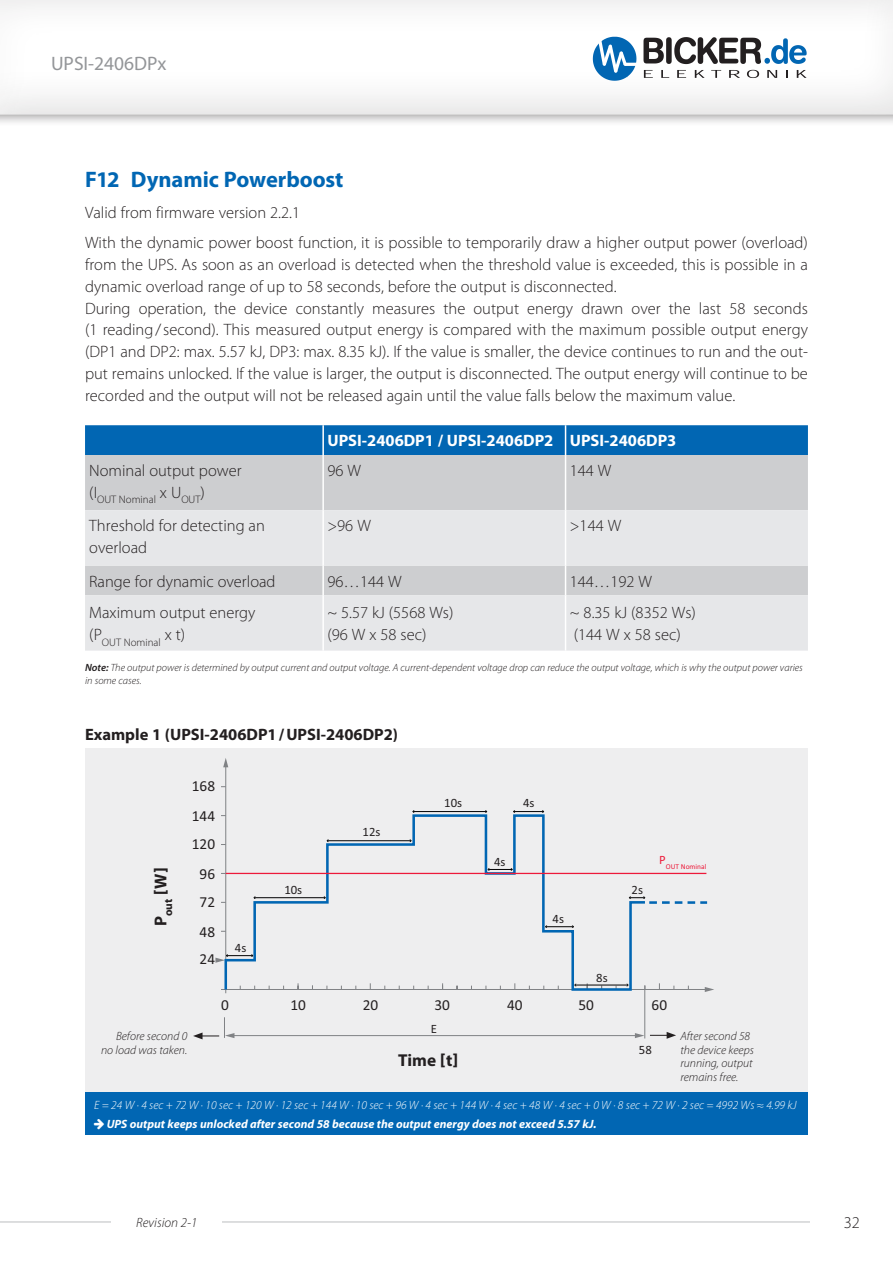
<style>
.page{position:relative;width:893px;height:1263px;background:#fff}
.page>*{position:absolute;margin:0;border:0;box-sizing:border-box;transform-origin:0 0}
.t1{font:700 22.5px "Myriad Pro";letter-spacing:-.005em;color:#0166b3}
.t2{font:19.5px "Myriad Pro";color:#939598}
.Tabelle{font:700 17.25px "Myriad Pro";color:#231f20}
.t3{font:300 16.5px/21.8px "Myriad Pro";color:#231f20;text-align:justify}
.t4{font:700 16.5px "Myriad";color:#fff}
.Subhead{font:700 16.5px "Myriad Pro";color:#231f20}
.t5{font:15.3px "Calibri";color:#231f20}
.t6{font:italic 300 13.5px "Myriad Pro";color:#231f20}
.t7{font:12.75px "Calibri";color:#231f20}
.t8{font:italic 300 12px "Myriad Pro";color:#fff}
.t9{font:italic 300 12px/13.5px "Myriad Pro";color:#231f20;text-align:justify}
.t10{font:italic 700 12px "Myriad Pro";color:#fff}
.Tabelle-2{font:700 11.4px "Myriad Pro";color:#231f20}
.t11{font:300 10.95px "Myriad Pro";color:#231f20}
._6_5_italic{font:italic 300 10.5px/12.8px "Myriad Pro";color:#231f20}
.t12{font:7.5px "Calibri";color:#ed1a3a}
.s1{font-weight:600}
.s2{font-weight:900}
</style>
<div class="page">
<div style="left:0;top:0;width:893px;height:127px;background:#231f20;opacity:.5"></div>
<div style="left:0;top:0;width:893px;height:116px;background:#231f20;opacity:.25"></div>
<svg style="left:593px;top:37px;width:214px;height:44px"></svg>
<hr style="left:0;top:1221px;width:829px;height:1px;background:#bcbdc0">
<div style="left:112px;top:1180px;width:110px;height:83px;background:#fff"></div>
<div style="left:810px;top:1180px;width:83px;height:83px;background:#fff"></div>
<div style="left:85px;top:425px;width:723px;height:30px;background:#0166b3"></div>
<div style="left:85px;top:455px;width:723px;height:55px;background:#cdced0"></div>
<svg style="left:85px;top:510px;width:723px;height:141px;background:#e0e1e3"></svg>
<hr style="left:322px;top:425px;width:2px;height:30px;background:#fff">
<hr style="left:565px;top:425px;width:1px;height:30px;background:#fff">
<hr style="left:322px;top:455px;width:2px;height:55px;background:#fff">
<hr style="left:565px;top:455px;width:1px;height:55px;background:#fff">
<hr style="left:322px;top:510px;width:2px;height:56px;background:#fff">
<hr style="left:565px;top:510px;width:1px;height:56px;background:#fff">
<hr style="left:322px;top:566px;width:2px;height:29px;background:#fff">
<svg style="left:565px;top:566px;width:1px;height:29px"></svg>
<hr style="left:322px;top:595px;width:2px;height:56px;background:#fff">
<hr style="left:565px;top:595px;width:1px;height:56px;background:#fff">
<div style="left:85px;top:748px;width:723px;height:387px;background:#eeeeef"></div>
<hr style="left:221px;top:989px;width:485px;height:1px;background:#808285">
<svg style="left:705px;top:987px;width:9px;height:5px"></svg>
<hr style="left:225px;top:765px;width:1px;height:228px;background:#808285">
<svg style="left:223px;top:758px;width:5px;height:9px"></svg>
<svg style="left:223px;top:813px;width:424px;height:179px"></svg>
<svg style="left:215px;top:954px;width:38px;height:9px"></svg>
<hr style="left:254px;top:897px;width:71px;height:1px;background:#000001">
<hr style="left:327px;top:840px;width:84px;height:1px;background:#000001">
<hr style="left:413px;top:811px;width:73px;height:1px;background:#000001">
<svg style="left:487px;top:868px;width:26px;height:3px"></svg>
<svg style="left:513px;top:810px;width:31px;height:3px"></svg>
<svg style="left:545px;top:925px;width:29px;height:3px"></svg>
<hr style="left:575px;top:985px;width:53px;height:1px;background:#000001">
<svg style="left:572px;top:984px;width:4px;height:5px"></svg>
<svg style="left:626px;top:984px;width:5px;height:5px"></svg>
<svg style="left:629px;top:896px;width:78px;height:8px"></svg>
<hr style="left:226px;top:873px;width:480px;height:1px;background:#ed1a3a">
<hr style="left:644px;top:985px;width:1px;height:53px;background:#808285">
<hr style="left:233px;top:1035px;width:404px;height:1px;background:#808285">
<svg style="left:635px;top:1033px;width:9px;height:5px"></svg>
<svg style="left:193px;top:1017px;width:41px;height:22px"></svg>
<svg style="left:650px;top:1032px;width:26px;height:7px"></svg>
<div style="left:85px;top:1092px;width:723px;height:43px;background:#0166b3"></div>
<p class="t2" style="left:51px;top:51px;width:117px">UPSI-2406DPx</p>
<p class="t1" style="left:85px;top:165px;width:260px">F12 Dynamic Powerboost</p>
<p class="t3" style="left:85px;top:201px;width:217px">Valid from firmware version 2.2.1</p>
<p class="t3" style="left:85px;top:232px;width:724px">With the dynamic power boost function, it is possible to temporarily draw a higher output power (overload) from the UPS. As soon as an overload is detected when the threshold value is exceeded, this is possible in a dynamic overload range of up to 58 seconds, before the output is disconnected.</p>
<p class="t3" style="left:85px;top:297px;width:724px">During operation, the device constantly measures the output energy drawn over the last 58 seconds (1 reading/second). This measured output energy is compared with the maximum possible output energy (DP1 and DP2: max. 5.57 kJ, DP3: max. 8.35 kJ). If the value is smaller, the device continues to run and the out&shy;put remains unlocked. If the value is larger, the output is disconnected. The output energy will continue to be recorded and the output will not be released again until the value falls below the maximum value.</p>
<p class="t4" style="left:327px;top:432px;width:228px">UPSI-2406DP1 / UPSI-2406DP2</p>
<p class="t4" style="left:570px;top:432px;width:108px">UPSI-2406DP3</p>
<p class="t3" style="left:89px;top:459px;width:154px">Nominal output power</p>
<p class="t11" style="left:89px;top:493px;width:117px"><sup>(I</sup>OUT Nominal <sup>x</sup> <sup>U</sup>OUT<sup>)</sup></p>
<p class="t3" style="left:327px;top:459px;width:35px">96 W</p>
<p class="t3" style="left:570px;top:459px;width:43px">144 W</p>
<p class="t3" style="left:89px;top:515px;width:177px">Threshold for detecting an</p>
<p class="t3" style="left:89px;top:536px;width:59px">overload</p>
<p class="t3" style="left:327px;top:515px;width:45px">&gt;96 W</p>
<p class="t3" style="left:570px;top:515px;width:53px">&gt;144 W</p>
<p class="t3" style="left:89px;top:570px;width:188px">Range for dynamic overload</p>
<p class="t3" style="left:327px;top:570px;width:76px">96…144 W</p>
<p class="t3" style="left:570px;top:570px;width:84px">144…192 W</p>
<p class="t3" style="left:89px;top:602px;width:168px">Maximum output energy</p>
<p class="t11" style="left:89px;top:635px;width:97px"><sup>(P</sup>OUT Nominal <sup>x</sup> <sup>t)</sup></p>
<p class="t3" style="left:570px;top:602px;width:128px">~ 8.35 kJ (8352 Ws)</p>
<p class="t3" style="left:574px;top:623px;width:109px">(144 W x 58 sec)</p>
<p class="_6_5_italic" style="left:85px;top:661px;width:719px"><span class="s1">Note:</span> The output power is determined by output current and output voltage. A current-dependent voltage drop can reduce the output voltage, which is why the output power varies in some cases.</p>
<p class="t3" style="left:327px;top:602px;width:128px">~ 5.57 kJ (5568 Ws)</p>
<p class="t3" style="left:327px;top:623px;width:100px">(96 W x 58 sec)</p>
<p class="Subhead" style="left:85px;top:723px;width:315px">Example 1 (UPSI-2406DP1/UPSI-2406DP2)</p>
<p class="Tabelle-2" style="left:161px;top:926px;width:60px;rotate:-90deg"><sup>P</sup>out <sup>[</sup><sup>W</sup><sup>]</sup></p>
<p class="t5" style="left:192px;top:775px;width:25px">168</p>
<p class="t5" style="left:192px;top:805px;width:25px">144</p>
<p class="t5" style="left:192px;top:833px;width:25px">120</p>
<p class="t5" style="left:200px;top:863px;width:17px">96</p>
<p class="t5" style="left:200px;top:891px;width:17px">72</p>
<p class="t5" style="left:200px;top:921px;width:17px">48</p>
<p class="t5" style="left:200px;top:948px;width:17px">24</p>
<p class="t7" style="left:235px;top:939px;width:13px">4s</p>
<p class="t7" style="left:284px;top:881px;width:19px">10s</p>
<p class="t7" style="left:363px;top:823px;width:19px">12s</p>
<p class="t7" style="left:444px;top:794px;width:19px">10s</p>
<p class="t7" style="left:523px;top:794px;width:13px">4s</p>
<p class="t7" style="left:494px;top:853px;width:13px">4s</p>
<p class="t7" style="left:553px;top:910px;width:13px">4s</p>
<p class="t7" style="left:632px;top:881px;width:13px">2s</p>
<p class="t12" style="left:659px;top:861px;width:49px"><sup>P</sup>OUT Nominal</p>
<p class="t7" style="left:596px;top:968px;width:13px">8s</p>
<p class="t5" style="left:221px;top:994px;width:9px">0</p>
<p class="t5" style="left:291px;top:994px;width:17px">10</p>
<p class="t5" style="left:363px;top:994px;width:17px">20</p>
<p class="t5" style="left:434px;top:994px;width:17px">30</p>
<p class="t5" style="left:507px;top:994px;width:17px">40</p>
<p class="t5" style="left:578px;top:994px;width:17px">50</p>
<p class="t5" style="left:652px;top:994px;width:17px">60</p>
<p class="t9" style="left:116px;top:1029px;width:73px">Before second 0</p>
<p class="t9" style="left:101px;top:1043px;width:88px">no load was taken.</p>
<p class="t7" style="left:431px;top:1020px;width:8px">E</p>
<p class="Tabelle" style="left:398px;top:1049px;width:62px">Time <span class="s2">[</span>t<span class="s2">]</span></p>
<p class="t7" style="left:639px;top:1040px;width:14px">58</p>
<p class="t9" style="left:680px;top:1029px;width:71px">After second 58</p>
<p class="t9" style="left:680px;top:1043px;width:75px">the device keeps running, output remains free.</p>
<p class="t8" style="left:94px;top:1097px;width:704px">E = 24 W · 4 sec + 72 W · 10 sec + 120 W · 12 sec + 144 W · 10 sec + 96 W · 4 sec + 144 W · 4 sec + 48 W · 4 sec + 0 W · 8 sec + 72 W · 2 sec = 4992 Ws ≈ 4.99 kJ</p>
<p class="t10" style="left:107px;top:1116px;width:491px">UPS output keeps unlocked after second 58 because the output energy does not exceed 5.57 kJ.</p>
<p class="t6" style="left:136px;top:1214px;width:63px">Revision 2-1</p>
<p class="t3" style="left:844px;top:1211px;width:18px">32</p>
</div>
